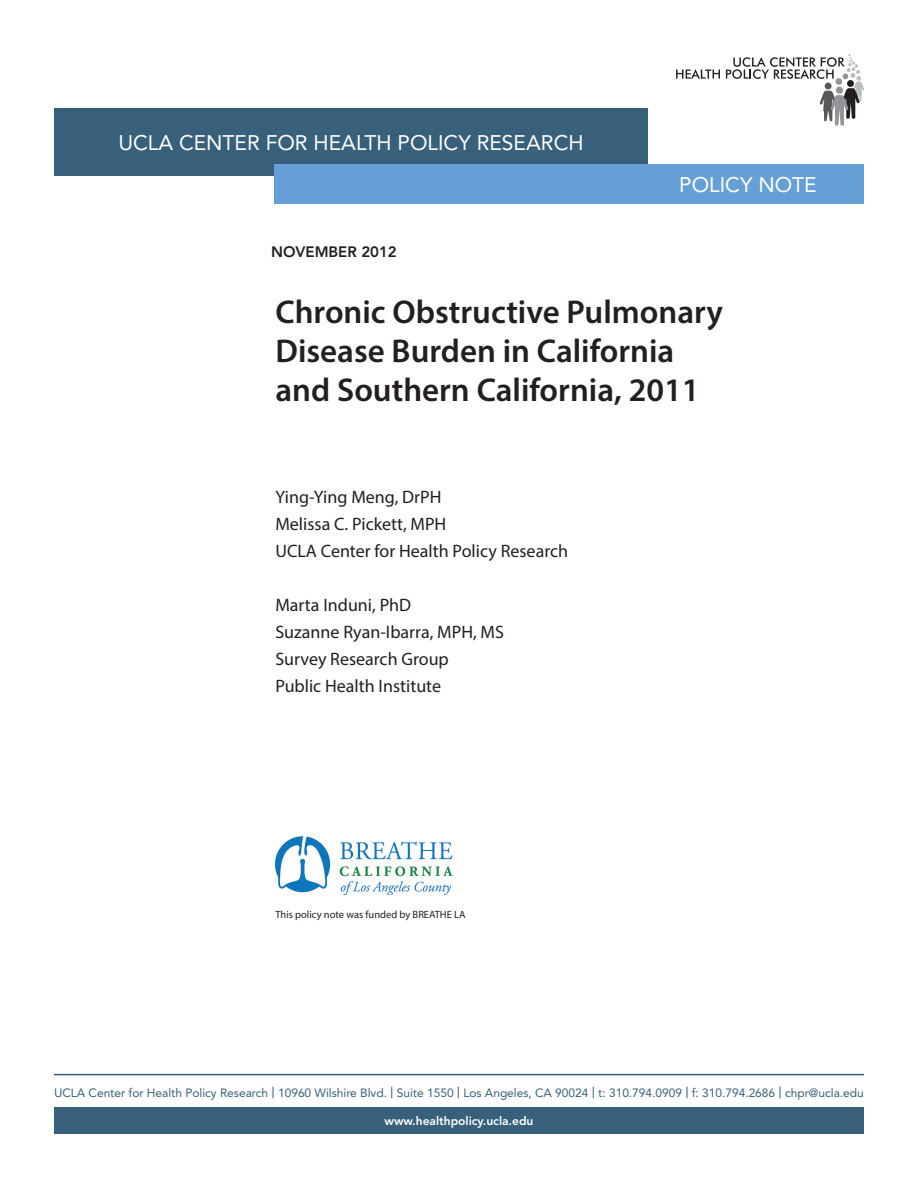
<style>
.page{position:relative;width:918px;height:1188px;background:#fff}
.page>*{position:absolute;margin:0;border:0;box-sizing:border-box;transform-origin:0 0}
.t1{font:600 33px/39px "Myriad Pro";color:#231f20}
.t2{font:21px "Avenir";color:#fff}
.t3{font:18px/27px "Myriad Pro";color:#231f20}
.t4{font:800 15px "Avenir";color:#231f20}
.t5{font:12px "Avenir";letter-spacing:-.005em;color:#38607a}
.t6{font:800 12px "Avenir";color:#fff}
.t7{font:10.5px "Myriad Pro";color:#231f20}
.s1{font-size:15px}
</style>
<div class="page">
<div style="left:54px;top:1107px;width:810px;height:27px;background:#38607a"></div>
<hr style="left:54px;top:1074px;width:810px;height:1px;background:#38607a">
<svg style="left:676px;top:69px;width:44px;height:10px"></svg>
<svg style="left:726px;top:54px;width:138px;height:72px"></svg>
<div style="left:54px;top:108px;width:594px;height:68px;background:#38607a"></div>
<div style="left:274px;top:165px;width:590px;height:39px;background:#669fd5"></div>
<img style="left:276px;top:836px;width:177px;height:59px">
<p class="t2" style="left:118px;top:130px;width:467px">UCLA CENTER FOR HEALTH POLICY RESEARCH</p>
<p class="t4" style="left:271px;top:242px;width:127px">NOVEMBER 2012</p>
<p class="t2" style="left:679px;top:173px;width:139px">POLICY NOTE</p>
<h1 class="t1" style="left:275px;top:291px;width:449px">Chronic Obstructive Pulmonary<br>Disease Burden in California and Southern California, 2011</h1>
<p class="t3" style="left:275px;top:483px;width:294px">Ying-Ying Meng, DrPH<br>Melissa C. Pickett, MPH<br>UCLA Center for Health Policy Research</p>
<p class="t3" style="left:275px;top:591px;width:230px">Marta Induni, PhD<br>Suzanne Ryan-Ibarra, MPH, MS<br>Survey Research Group<br>Public Health Institute</p>
<p class="t7" style="left:275px;top:908px;width:192px">This policy note was funded by BREATHE LA</p>
<p class="t5" style="left:54px;top:1086px;width:811px">UCLA Center for Health Policy Research <span class="s1">|</span> 10960 Wilshire Blvd. <span class="s1">|</span> Suite 1550 <span class="s1">|</span> Los Angeles, CA 90024 <span class="s1">|</span> t: 310.794.0909 <span class="s1">|</span> f: 310.794.2686 <span class="s1">|</span> chpr@ucla.edu</p>
<p class="t6" style="left:385px;top:1114px;width:150px">www.healthpolicy.ucla.edu</p>
</div>
